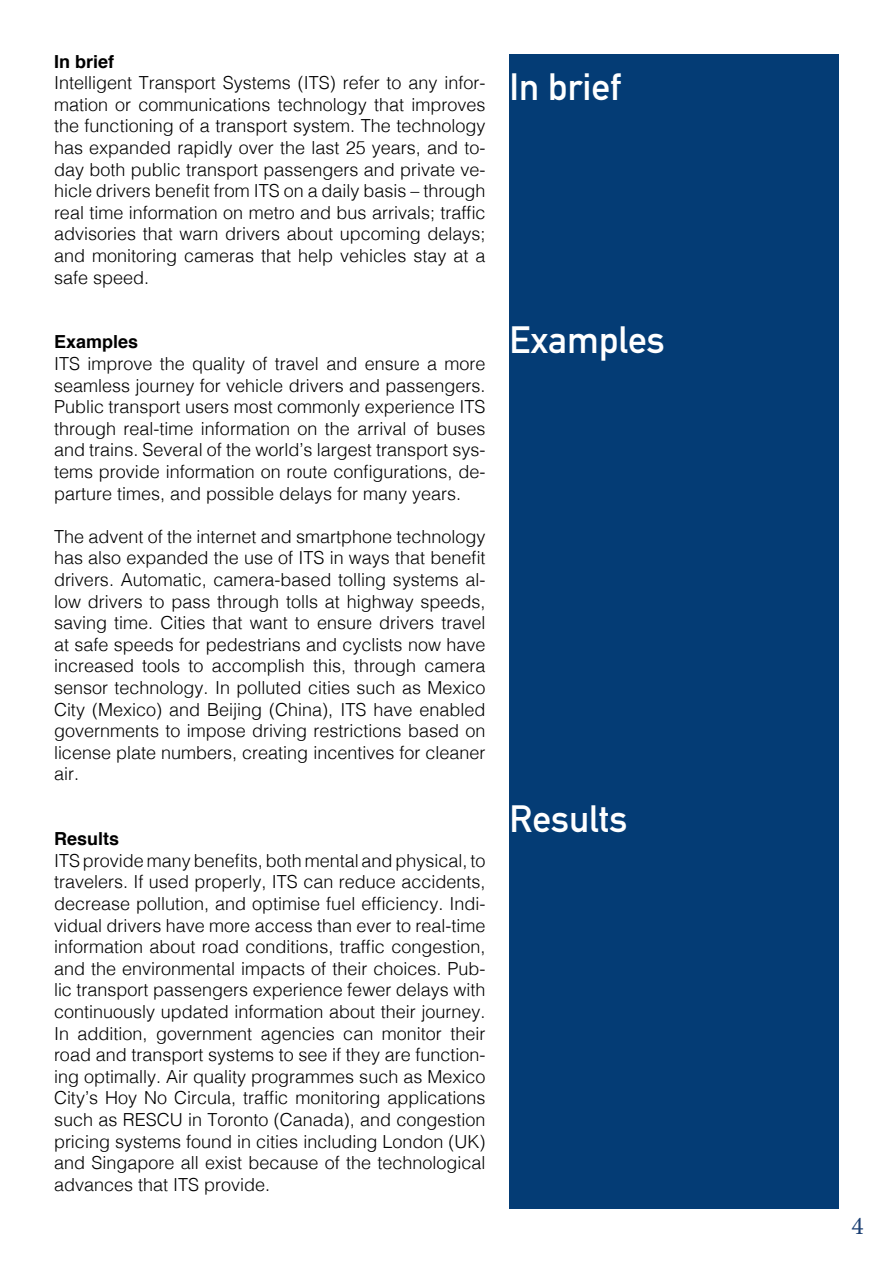
<style>
.page{position:relative;width:893px;height:1263px;background:#fff}
.page>*{position:absolute;margin:0;border:0;box-sizing:border-box;transform-origin:0 0}
.t1{font:700 37.5px "DIN Alternate";color:#fff}
.t2{font:25.5px "Minion Pro";color:#1b3f73}
.t3{font:300 18px/21.6px "Helvetica";color:#000;text-align:justify}
.t4{font:700 18px "Helvetica";color:#000}
</style>
<div class="page">
<div style="left:509px;top:54px;width:330px;height:1155px;background:#043c75"></div>
<p class="t4" style="left:54px;top:47px;width:62px">In brief</p>
<p class="t3" style="left:54px;top:71px;width:433px">Intelligent Transport Systems (ITS) refer to any infor&shy;mation or communications technology that improves the functioning of a transport system. The technology has expanded rapidly over the last 25 years, and to&shy;day both public transport passengers and private ve&shy;hicle drivers benefit from ITS on a daily basis – through real time information on metro and bus arrivals; traffic advisories that warn drivers about upcoming delays; and monitoring cameras that help vehicles stay at a safe speed.</p>
<p class="t4" style="left:54px;top:327px;width:86px">Examples</p>
<p class="t3" style="left:54px;top:351px;width:433px">ITS improve the quality of travel and ensure a more seamless journey for vehicle drivers and passengers.<br>Public transport users most commonly experience ITS through real-time information on the arrival of buses and trains. Several of the world’s largest transport sys&shy;tems provide information on route configurations, de&shy;parture times, and possible delays for many years.</p>
<p class="t3" style="left:54px;top:524px;width:433px">The advent of the internet and smartphone technology has also expanded the use of ITS in ways that benefit drivers. Automatic, camera-based tolling systems al&shy;low drivers to pass through tolls at highway speeds, saving time. Cities that want to ensure drivers travel at safe speeds for pedestrians and cyclists now have increased tools to accomplish this, through camera sensor technology. In polluted cities such as Mexico City (Mexico) and Beijing (China), ITS have enabled governments to impose driving restrictions based on license plate numbers, creating incentives for cleaner air.</p>
<p class="t4" style="left:54px;top:824px;width:67px">Results</p>
<p class="t3" style="left:54px;top:848px;width:433px">ITS provide many benefits, both mental and physical, to travelers. If used properly, ITS can reduce accidents, decrease pollution, and optimise fuel efficiency. Indi&shy;vidual drivers have more access than ever to real-time information about road conditions, traffic congestion, and the environmental impacts of their choices. Pub&shy;lic transport passengers experience fewer delays with continuously updated information about their journey.<br>In addition, government agencies can monitor their road and transport systems to see if they are function&shy;ing optimally. Air quality programmes such as Mexico City’s Hoy No Circula, traffic monitoring applications such as RESCU in Toronto (Canada), and congestion pricing systems found in cities including London (UK) and Singapore all exist because of the technological advances that ITS provide.</p>
<p class="t1" style="left:509px;top:58px;width:113px">In brief</p>
<p class="t1" style="left:509px;top:312px;width:157px">Examples</p>
<p class="t1" style="left:509px;top:790px;width:119px">Results</p>
<p class="t2" style="left:851px;top:1208px;width:14px">4</p>
</div>
